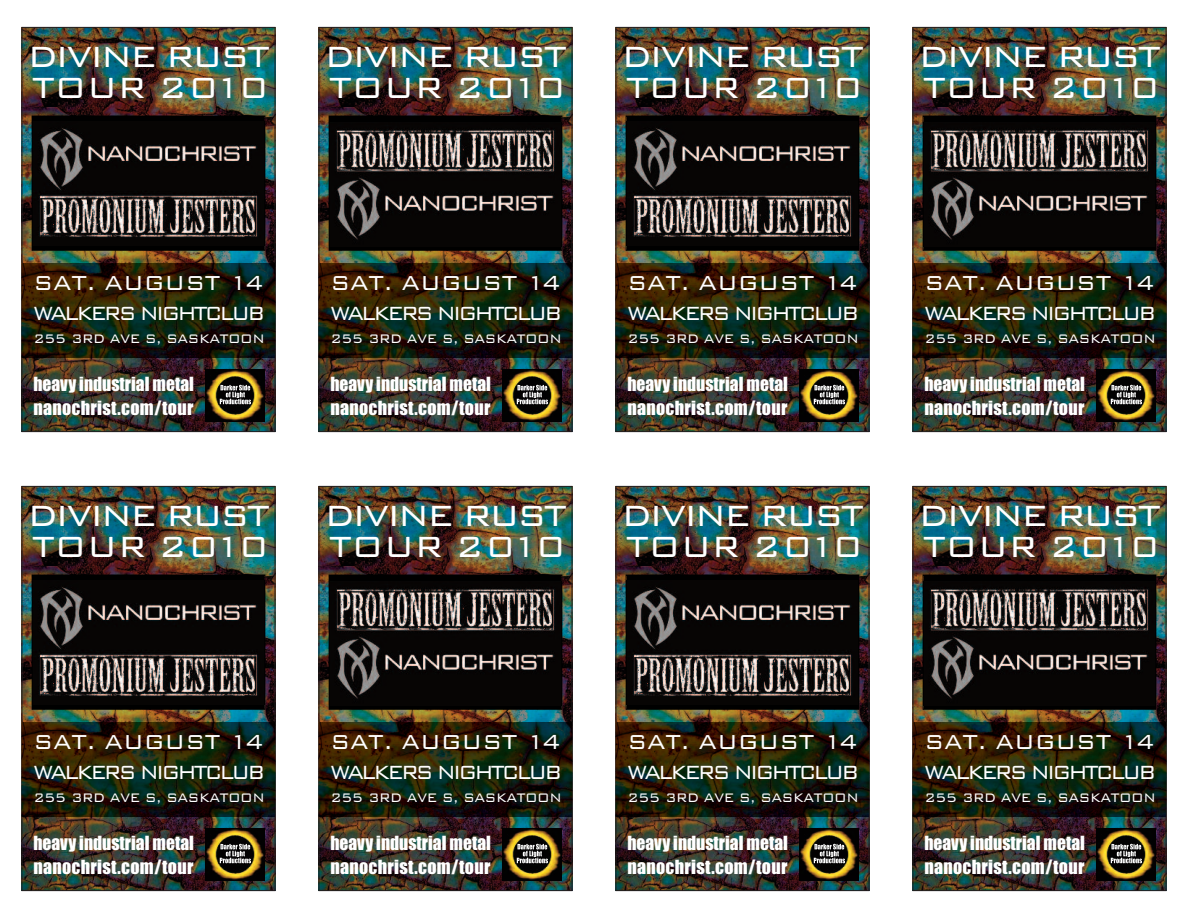
<style>
.page{position:relative;width:1188px;height:918px;background:#fff}
.page>*{position:absolute;margin:0;border:0;box-sizing:border-box;transform-origin:0 0}
.t1{font:300 39px/31.5px "Bank Gothic";letter-spacing:-.065em;color:#fff}
.t2{font:300 27px "Bank Gothic";letter-spacing:-.005em;color:#fff;scale:.95 1}
.t3{font:300 25.5px "Bank Gothic";letter-spacing:-.12em;color:#fff;scale:.9 1}
.t4{font:18px/24px "Impact";color:#fff}
.t5{font:300 16.5px "Bank Gothic";letter-spacing:-.03em;color:#fff;scale:.9 1}
</style>
<div class="page">
<img style="left:24px;top:29px;width:249px;height:401px">
<div style="left:22px;top:27px;width:253px;height:405px;border:1px solid #231f20"></div>
<hr style="left:275px;top:264px;width:1px;height:94px;background:#231f20">
<img style="left:22px;top:264px;width:253px;height:94px">
<div style="left:33px;top:116px;width:231px;height:134px;background:#070504"></div>
<img style="left:38px;top:127px;width:220px;height:111px">
<div style="left:32px;top:116px;width:233px;height:135px;border:1px solid #000"></div>
<img style="left:205px;top:370px;width:60px;height:51px">
<img style="left:220px;top:385px;width:27px;height:5px">
<img style="left:321px;top:29px;width:249px;height:401px">
<div style="left:319px;top:27px;width:253px;height:405px;border:1px solid #231f20"></div>
<hr style="left:572px;top:264px;width:1px;height:94px;background:#231f20">
<img style="left:319px;top:264px;width:253px;height:94px">
<div style="left:330px;top:116px;width:231px;height:134px;background:#070504"></div>
<img style="left:336px;top:128px;width:219px;height:112px">
<div style="left:329px;top:116px;width:233px;height:135px;border:1px solid #000"></div>
<img style="left:618px;top:29px;width:249px;height:401px">
<div style="left:616px;top:27px;width:253px;height:405px;border:1px solid #231f20"></div>
<hr style="left:869px;top:264px;width:1px;height:94px;background:#231f20">
<img style="left:616px;top:264px;width:253px;height:94px">
<div style="left:627px;top:116px;width:231px;height:134px;background:#070504"></div>
<img style="left:632px;top:127px;width:220px;height:111px">
<div style="left:626px;top:116px;width:233px;height:135px;border:1px solid #000"></div>
<img style="left:915px;top:29px;width:249px;height:401px">
<div style="left:913px;top:27px;width:253px;height:405px;border:1px solid #231f20"></div>
<hr style="left:1166px;top:264px;width:1px;height:94px;background:#231f20">
<img style="left:913px;top:264px;width:253px;height:94px">
<div style="left:924px;top:116px;width:231px;height:134px;background:#070504"></div>
<img style="left:930px;top:128px;width:219px;height:112px">
<div style="left:923px;top:116px;width:233px;height:135px;border:1px solid #000"></div>
<img style="left:24px;top:488px;width:249px;height:401px">
<div style="left:22px;top:486px;width:253px;height:405px;border:1px solid #231f20"></div>
<hr style="left:275px;top:723px;width:1px;height:94px;background:#231f20">
<img style="left:22px;top:723px;width:253px;height:94px">
<div style="left:33px;top:575px;width:231px;height:134px;background:#070504"></div>
<img style="left:38px;top:586px;width:220px;height:111px">
<div style="left:32px;top:575px;width:233px;height:135px;border:1px solid #000"></div>
<img style="left:321px;top:488px;width:249px;height:401px">
<div style="left:319px;top:486px;width:253px;height:405px;border:1px solid #231f20"></div>
<hr style="left:572px;top:723px;width:1px;height:94px;background:#231f20">
<img style="left:319px;top:723px;width:253px;height:94px">
<div style="left:330px;top:575px;width:231px;height:134px;background:#070504"></div>
<img style="left:336px;top:587px;width:219px;height:112px">
<div style="left:329px;top:575px;width:233px;height:135px;border:1px solid #000"></div>
<img style="left:618px;top:488px;width:249px;height:401px">
<div style="left:616px;top:486px;width:253px;height:405px;border:1px solid #231f20"></div>
<hr style="left:869px;top:723px;width:1px;height:94px;background:#231f20">
<img style="left:616px;top:723px;width:253px;height:94px">
<div style="left:627px;top:575px;width:231px;height:134px;background:#070504"></div>
<img style="left:632px;top:586px;width:220px;height:111px">
<div style="left:626px;top:575px;width:233px;height:135px;border:1px solid #000"></div>
<img style="left:915px;top:488px;width:249px;height:401px">
<div style="left:913px;top:486px;width:253px;height:405px;border:1px solid #231f20"></div>
<hr style="left:1166px;top:723px;width:1px;height:94px;background:#231f20">
<img style="left:913px;top:723px;width:253px;height:94px">
<div style="left:924px;top:575px;width:231px;height:134px;background:#070504"></div>
<img style="left:930px;top:587px;width:219px;height:112px">
<div style="left:923px;top:575px;width:233px;height:135px;border:1px solid #000"></div>
<img style="left:205px;top:829px;width:60px;height:51px">
<img style="left:220px;top:844px;width:27px;height:5px">
<img style="left:502px;top:370px;width:60px;height:51px">
<img style="left:517px;top:385px;width:27px;height:5px">
<img style="left:502px;top:829px;width:60px;height:51px">
<img style="left:517px;top:844px;width:27px;height:5px">
<img style="left:799px;top:370px;width:60px;height:51px">
<img style="left:814px;top:385px;width:27px;height:5px">
<img style="left:799px;top:829px;width:60px;height:51px">
<img style="left:814px;top:844px;width:27px;height:5px">
<img style="left:1096px;top:370px;width:60px;height:51px">
<img style="left:1111px;top:385px;width:27px;height:5px">
<img style="left:1096px;top:829px;width:60px;height:51px">
<img style="left:1111px;top:844px;width:27px;height:5px">
<h1 class="t1" style="left:28px;top:36px;width:243px">DIVINE RUST<br>TOUR 2010</h1>
<h1 class="t1" style="left:325px;top:36px;width:243px">DIVINE RUST<br>TOUR 2010</h1>
<h1 class="t1" style="left:622px;top:36px;width:243px">DIVINE RUST<br>TOUR 2010</h1>
<h1 class="t1" style="left:919px;top:36px;width:243px">DIVINE RUST<br>TOUR 2010</h1>
<h2 class="t2" style="left:33px;top:263px;width:244px">SAT. AUGUST 14</h2>
<h3 class="t3" style="left:33px;top:294px;width:259px">WALKERS NIGHTCLUB</h3>
<p class="t5" style="left:33px;top:326px;width:259px">255 3RD AVE S, SASKATOON</p>
<p class="t4" style="left:33px;top:372px;width:162px">heavy industrial metal nanochrist.com/tour</p>
<h1 class="t1" style="left:28px;top:495px;width:243px">DIVINE RUST<br>TOUR 2010</h1>
<h2 class="t2" style="left:330px;top:263px;width:244px">SAT. AUGUST 14</h2>
<h3 class="t3" style="left:330px;top:294px;width:259px">WALKERS NIGHTCLUB</h3>
<p class="t5" style="left:330px;top:326px;width:259px">255 3RD AVE S, SASKATOON</p>
<p class="t4" style="left:330px;top:372px;width:162px">heavy industrial metal nanochrist.com/tour</p>
<h1 class="t1" style="left:325px;top:495px;width:243px">DIVINE RUST<br>TOUR 2010</h1>
<h2 class="t2" style="left:627px;top:263px;width:244px">SAT. AUGUST 14</h2>
<h3 class="t3" style="left:627px;top:294px;width:259px">WALKERS NIGHTCLUB</h3>
<p class="t5" style="left:627px;top:326px;width:259px">255 3RD AVE S, SASKATOON</p>
<p class="t4" style="left:627px;top:372px;width:162px">heavy industrial metal nanochrist.com/tour</p>
<h1 class="t1" style="left:622px;top:495px;width:243px">DIVINE RUST<br>TOUR 2010</h1>
<h2 class="t2" style="left:924px;top:263px;width:244px">SAT. AUGUST 14</h2>
<h3 class="t3" style="left:924px;top:294px;width:259px">WALKERS NIGHTCLUB</h3>
<p class="t5" style="left:924px;top:326px;width:259px">255 3RD AVE S, SASKATOON</p>
<p class="t4" style="left:924px;top:372px;width:162px">heavy industrial metal nanochrist.com/tour</p>
<h1 class="t1" style="left:919px;top:495px;width:243px">DIVINE RUST<br>TOUR 2010</h1>
<h2 class="t2" style="left:33px;top:722px;width:244px">SAT. AUGUST 14</h2>
<h3 class="t3" style="left:33px;top:753px;width:259px">WALKERS NIGHTCLUB</h3>
<p class="t5" style="left:33px;top:785px;width:259px">255 3RD AVE S, SASKATOON</p>
<p class="t4" style="left:33px;top:831px;width:162px">heavy industrial metal nanochrist.com/tour</p>
<h2 class="t2" style="left:330px;top:722px;width:244px">SAT. AUGUST 14</h2>
<h3 class="t3" style="left:330px;top:753px;width:259px">WALKERS NIGHTCLUB</h3>
<p class="t5" style="left:330px;top:785px;width:259px">255 3RD AVE S, SASKATOON</p>
<p class="t4" style="left:330px;top:831px;width:162px">heavy industrial metal nanochrist.com/tour</p>
<h2 class="t2" style="left:627px;top:722px;width:244px">SAT. AUGUST 14</h2>
<h3 class="t3" style="left:627px;top:753px;width:259px">WALKERS NIGHTCLUB</h3>
<p class="t5" style="left:627px;top:785px;width:259px">255 3RD AVE S, SASKATOON</p>
<p class="t4" style="left:627px;top:831px;width:162px">heavy industrial metal nanochrist.com/tour</p>
<h2 class="t2" style="left:924px;top:722px;width:244px">SAT. AUGUST 14</h2>
<h3 class="t3" style="left:924px;top:753px;width:259px">WALKERS NIGHTCLUB</h3>
<p class="t5" style="left:924px;top:785px;width:259px">255 3RD AVE S, SASKATOON</p>
<p class="t4" style="left:924px;top:831px;width:162px">heavy industrial metal nanochrist.com/tour</p>
</div>
